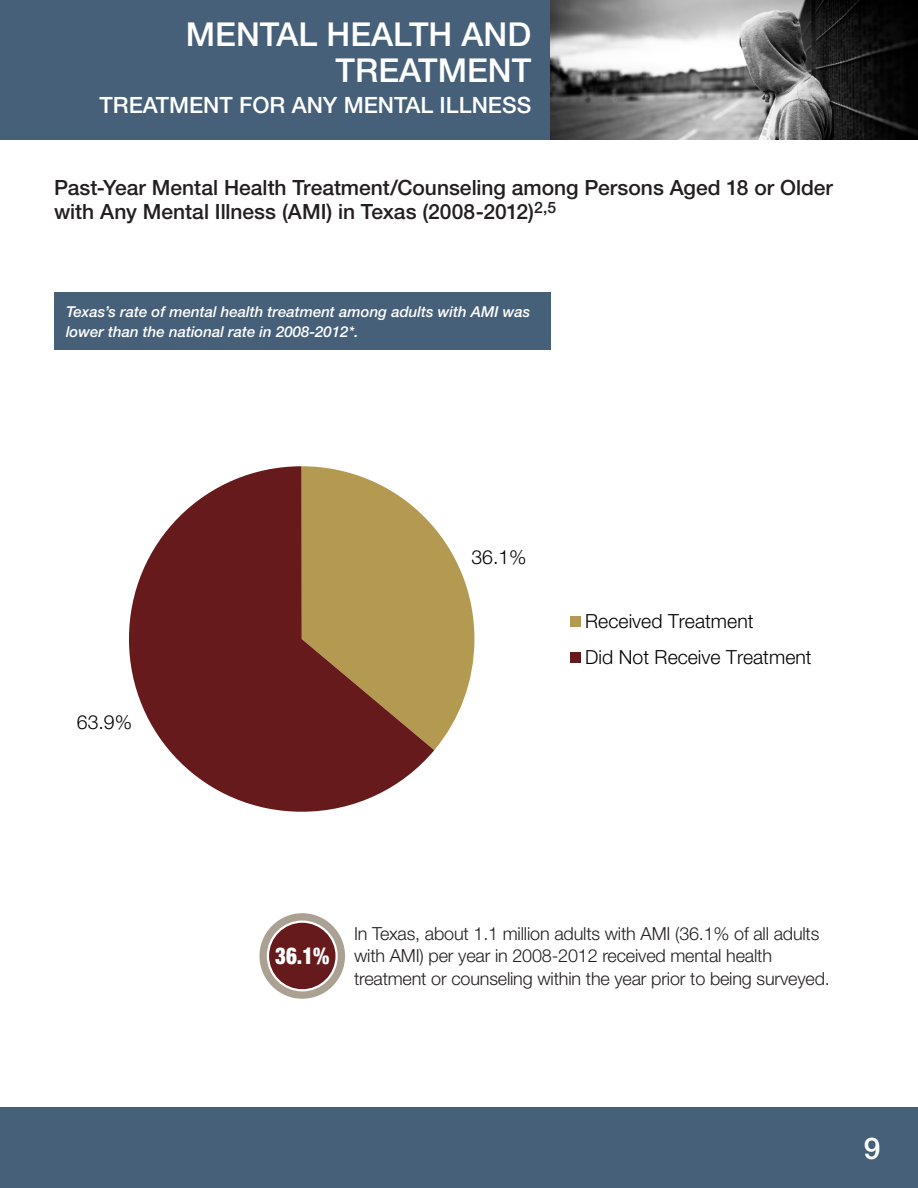
<style>
.page{position:relative;width:918px;height:1188px;background:#fff}
.page>*{position:absolute;margin:0;border:0;box-sizing:border-box;transform-origin:0 0}
.t1{font:500 33px/36px "Helvetica Neue LT Std";color:#fff;text-align:right}
.t2{font:500 30px "Helvetica Neue LT Std";color:#fff}
.t3{font:900 condensed 23.25px "Helvetica Neue LT Std";color:#fff;scale:.9 1}
.t4{font:500 22.5px "Helvetica Neue LT Std";color:#fff}
.t5{font:500 21px/24px "Helvetica Neue LT Std";color:#231f20}
.t6{font:300 19.5px/35.4px "Helvetica Neue LT Std";color:#000}
.t7{font:300 18px/22.5px "Helvetica Neue LT Std";letter-spacing:-.01em;color:#231f20}
.t8{font:italic 500 15px/20.2px "Helvetica Neue LT Std";color:#fff}
.s1{font-size:18.6px}
</style>
<div class="page">
<div style="left:0;top:0;width:551px;height:140px;background:#466079"></div>
<div style="left:0;top:1107px;width:918px;height:81px;background:#466079"></div>
<img style="left:551px;top:0;width:367px;height:140px">
<div style="left:54px;top:292px;width:497px;height:58px;background:#466079"></div>
<svg style="left:434px;top:527px;width:40px;height:223px;fill:#b49a51"></svg>
<svg style="left:129px;top:466px;width:305px;height:346px;fill:#661a1c"></svg>
<div style="left:570px;top:617px;width:11px;height:10px;background:#b49a51"></div>
<div style="left:570px;top:652px;width:11px;height:10px;background:#661a1c"></div>
<svg style="left:260px;top:913px;width:85px;height:86px"></svg>
<svg style="left:267px;top:921px;width:71px;height:70px"></svg>
<div style="left:269px;top:923px;width:66px;height:66px;background:#661a1c;border-radius:50%"></div>
<h1 class="t1" style="left:186px;top:16px;width:347px">MENTAL HEALTH AND<br>TREATMENT</h1>
<h2 class="t4" style="left:99px;top:92px;width:433px">TREATMENT FOR ANY MENTAL ILLNESS</h2>
<p class="t5" style="left:54px;top:175px;width:780px">Past-Year Mental Health Treatment/Counseling among Persons Aged 18 or Older with Any Mental Illness (AMI) in Texas (2008-2012)<sup>2,5</sup></p>
<p class="t8" style="left:66px;top:301px;width:466px">Texas’s rate of mental health treatment among adults with AMI was lower than the national rate in 2008-2012*.</p>
<p class="t6" style="left:77px;top:704px;width:57px">63.9%</p>
<p class="t6" style="left:471px;top:539px;width:57px">36.1%</p>
<p class="t6" style="left:585px;top:603px;width:228px">Received Treatment<br>Did Not Receive Treatment</p>
<p class="t3" style="left:275px;top:941px;width:62px">36<span class="s1">.</span>1%</p>
<p class="t7" style="left:354px;top:922px;width:477px">In Texas, about 1.1 million adults with AMI (36.1% of all adults with AMI) per year in 2008-2012 received mental health treatment or counseling within the year prior to being surveyed.</p>
<h2 class="t2" style="left:864px;top:1130px;width:18px">9</h2>
</div>
